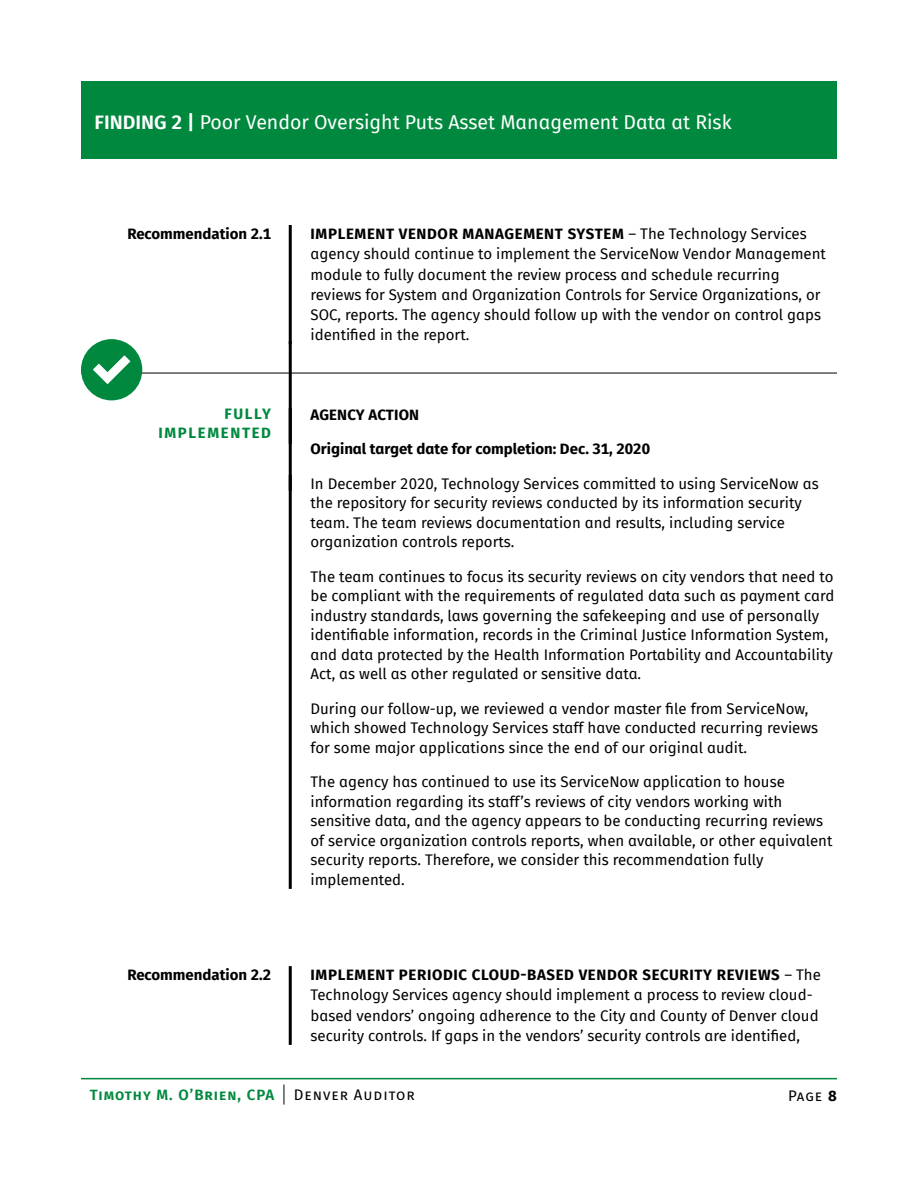
<style>
.page{position:relative;width:918px;height:1188px;background:#fff}
.page>*{position:absolute;margin:0;border:0;box-sizing:border-box;transform-origin:0 0}
.Finding_Box_Header{font:19.5px "Fira Sans";color:#fff}
.agency_action_text{font:15px/19.5px "Fira Sans";color:#000}
.RECOMMENDATION_Text{font:15px/20.2px "Fira Sans";color:#000}
.Date_of_implementati{font:700 15px "Fira Sans";color:#000}
.RECOMMENDATION_No{font:700 15px "Fira Sans";color:#000}
.t1{font:600 15px "Fira Sans";letter-spacing:.065em;color:#00893e}
.STATUS_-_Full{font:700 15px "Fira Sans";letter-spacing:.11em;color:#00893e}
.agency_action_text-2{font:15px "Fira Sans";letter-spacing:.065em;color:#000}
.AGENCY_ACTION_label{font:700 15px "Fira Sans";letter-spacing:.01em;color:#000}
.s1{font-weight:600}
.s2{font-weight:700}
</style>
<div class="page">
<hr style="left:81px;top:1078px;width:756px;height:1px;background:#00893e">
<svg style="left:284px;top:1085px;width:1px;height:20px"></svg>
<hr style="left:289px;top:225px;width:3px;height:119px;background:#000">
<hr style="left:81px;top:373px;width:756px;height:1px;background:#000">
<hr style="left:289px;top:341px;width:3px;height:103px;background:#000">
<hr style="left:289px;top:408px;width:3px;height:83px;background:#000">
<hr style="left:289px;top:475px;width:3px;height:414px;background:#000">
<hr style="left:289px;top:966px;width:3px;height:79px;background:#000">
<div style="left:81px;top:81px;width:756px;height:78px;background:#00893e"></div>
<div style="left:81px;top:339px;width:61px;height:61px;background:#00893e;border-radius:50%"></div>
<svg style="left:93px;top:355px;width:37px;height:29px"></svg>
<h1 class="Finding_Box_Header" style="left:94px;top:107px;width:639px"><span class="s1">FINDING 2 |</span> Poor Vendor Oversight Puts Asset Management Data at Risk</h1>
<h3 class="RECOMMENDATION_No" style="left:127px;top:221px;width:145px">Recommendation 2.1</h3>
<h2 class="RECOMMENDATION_Text" style="left:311px;top:223px;width:517px"><span class="s2">IMPLEMENT VENDOR MANAGEMENT SYSTEM</span> – The Technology Services agency should continue to implement the ServiceNow Vendor Management module to fully document the review process and schedule recurring reviews for System and Organization Controls for Service Organizations, or SOC, reports. The agency should follow up with the vendor on control gaps identified in the report.</h2>
<h4 class="STATUS_-_Full" style="left:224px;top:401px;width:48px">FULLY</h4>
<h4 class="AGENCY_ACTION_label" style="left:311px;top:402px;width:110px">AGENCY ACTION</h4>
<h4 class="STATUS_-_Full" style="left:158px;top:421px;width:114px">IMPLEMENTED</h4>
<h5 class="Date_of_implementati" style="left:311px;top:437px;width:341px">Original target date for completion: Dec. 31, 2020</h5>
<p class="agency_action_text" style="left:311px;top:474px;width:510px">In December 2020, Technology Services committed to using ServiceNow as the repository for security reviews conducted by its information security team. The team reviews documentation and results, including service organization controls reports.</p>
<p class="agency_action_text" style="left:311px;top:567px;width:525px">The team continues to focus its security reviews on city vendors that need to be compliant with the requirements of regulated data such as payment card industry standards, laws governing the safekeeping and use of personally identifiable information, records in the Criminal Justice Information System, and data protected by the Health Information Portability and Accountability Act, as well as other regulated or sensitive data.</p>
<p class="agency_action_text" style="left:311px;top:699px;width:509px">During our follow-up, we reviewed a vendor master file from ServiceNow, which showed Technology Services staff have conducted recurring reviews for some major applications since the end of our original audit.</p>
<p class="agency_action_text" style="left:311px;top:772px;width:523px">The agency has continued to use its ServiceNow application to house information regarding its staff’s reviews of city vendors working with sensitive data, and the agency appears to be conducting recurring reviews of service organization controls reports, when available, or other equivalent security reports. Therefore, we consider this recommendation fully implemented.</p>
<h3 class="RECOMMENDATION_No" style="left:127px;top:962px;width:145px">Recommendation 2.2</h3>
<h2 class="RECOMMENDATION_Text" style="left:311px;top:964px;width:512px"><span class="s2">IMPLEMENT PERIODIC CLOUD-BASED VENDOR SECURITY REVIEWS</span> – The Technology Services agency should implement a process to review cloud&shy;based vendors’ ongoing adherence to the City and County of Denver cloud security controls. If gaps in the vendors’ security controls are identified,</h2>
<p class="t1" style="left:90px;top:1082px;width:186px">Timothy M. O’Brien, CPA</p>
<p class="agency_action_text-2" style="left:294px;top:1083px;width:123px">Denver Auditor</p>
<p class="agency_action_text" style="left:788px;top:1085px;width:50px">Page <span class="s2">8</span></p>
</div>
